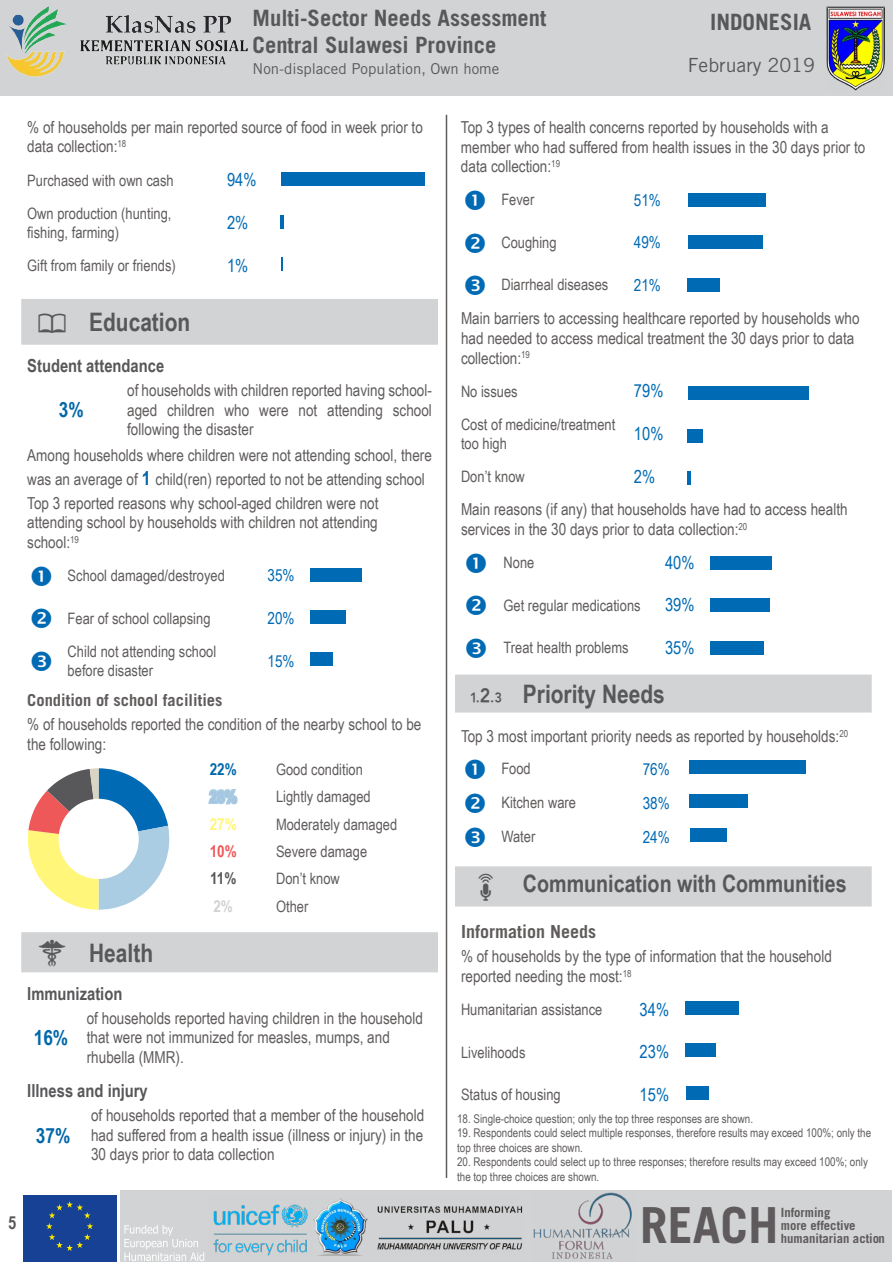
<style>
.page{position:relative;width:893px;height:1263px;background:#fff}
.page>*{position:absolute;margin:0;border:0;box-sizing:border-box;transform-origin:0 0}
.t1{font:203.55px "Chartwell Bars Vertical";letter-spacing:.065em;color:#006ab4;scale:.85 1}
.t2{font:198px "Chartwell Pies";color:#006ab4}
.t3{font:700 49.65px "Trade Gothic LT Std";color:#5f5a5b}
.t4{font:700 25.5px "Arial Narrow";color:#58585a}
.t5{font:700 24px "Arial Narrow";color:#58585a}
.t6{font:700 22.5px/27px "Trade Gothic LT Std";color:#58585a}
.t7{font:700 21px "Arial Narrow";color:#0067a9}
.t8{font:19.5px "Trade Gothic LT Std";color:#58585a}
.t9{font:700 18px "Arial Narrow";color:#58585a}
.t10{font:18px "Arial Narrow";color:#006ab4}
.t11{font:700 18px "Trade Gothic LT Std";color:#605c5c}
.t12{font:16.5px/19.8px "Arial Narrow";color:#605c5c}
.t13{font:16.5px "Arial Narrow";color:#006ab4}
.t14{font:700 16.5px "Trade Gothic LT Std";color:#605c5c}
.t15{font:700 16.5px "Arial Narrow";color:#0067a9}
.t16{font:700 16.5px "Arial Narrow";color:#fff67a}
.t17{font:700 16.5px "Arial Narrow";color:#ee5859}
.t18{font:700 16.5px "Arial Narrow";color:#58585a}
.t19{font:700 16.5px "Arial Narrow";color:#d1d3d4}
.t20{font:15.75px/18.9px "Arial Narrow";color:#605c5c}
.t21{font:15px "Trade Gothic LT Std";color:#58585a}
.t22{font:700 12.75px/12.8px "Trade Gothic LT Std";color:#5f5a5b}
.t23{font:12px/14.4px "Arial Narrow";color:#605c5c}
.s1{font-family:"OCHA Icons Unbounded";font-weight:400;font-size:36px}
.s2{font-weight:700;font-size:19.5px;color:#0067a9}
.s3{color:#abcde3}
.s4{color:#fff67a}
.s5{color:#ee5859}
.s6{color:#58585a}
.s7{color:#dad4c2}
.s8{color:#fff}
.s9{font-family:"OCHA Icons Unbounded";font-weight:400;font-size:40.5px}
</style>
<div class="page">
<div style="left:0;top:0;width:893px;height:96px;background:#d1d3d4"></div>
<div style="left:120px;top:1191px;width:772px;height:71px;background:#d1d3d4"></div>
<hr style="left:446px;top:115px;width:1px;height:1063px;background:#605c5c">
<div style="left:21px;top:1191px;width:97px;height:70px;background:linear-gradient(to right,#fff,#fff)"></div>
<div style="left:23px;top:1195px;width:93px;height:66px;background:#164194"></div>
<svg style="left:46px;top:1201px;width:47px;height:50px"></svg>
<svg style="left:124px;top:1225px;width:80px;height:36px"></svg>
<img style="left:313px;top:1198px;width:210px;height:58px">
<img style="left:6px;top:6px;width:242px;height:71px">
<img style="left:827px;top:6px;width:57px;height:84px">
<img style="left:213px;top:1204px;width:95px;height:52px">
<img style="left:533px;top:1192px;width:99px;height:67px">
<div style="left:21px;top:299px;width:417px;height:46px;background:#d1d3d4"></div>
<svg style="left:208px;top:789px;width:30px;height:16px"></svg>
<div style="left:21px;top:932px;width:417px;height:40px;background:#d1d3d4"></div>
<div style="left:455px;top:675px;width:417px;height:37px;background:#d1d3d4"></div>
<div style="left:455px;top:866px;width:417px;height:40px;background:#d1d3d4"></div>
<h3 class="t6" style="left:253px;top:5px;width:295px">Multi-Sector Needs Assessment<br>Central Sulawesi Province</h3>
<h3 class="t6" style="left:710px;top:8px;width:103px">INDONESIA</h3>
<p class="t8" style="left:688px;top:53px;width:129px">February 2019</p>
<p class="t21" style="left:253px;top:60px;width:248px">Non-displaced Population, Own home</p>
<p class="t12" style="left:27px;top:117px;width:397px">% of households per main reported source of food in week prior to data collection:<sup>18</sup></p>
<p class="t20" style="left:27px;top:170px;width:148px">Purchased with own cash</p>
<p class="t10" style="left:227px;top:167px;width:31px">94%</p>
<p class="t20" style="left:27px;top:203px;width:146px">Own production (hunting, fishing, farming)</p>
<p class="t10" style="left:227px;top:209px;width:23px">2%</p>
<p class="t20" style="left:27px;top:255px;width:150px">Gift from family or friends)</p>
<p class="t10" style="left:227px;top:252px;width:23px">1%</p>
<h3 class="t4" style="left:34px;top:303px;width:158px"><span class="s1">%</span> Education</h3>
<p class="t9" style="left:27px;top:352px;width:138px">Student attendance</p>
<p class="t7" style="left:59px;top:394px;width:26px">3%</p>
<h1 class="t1" style="left:476px;top:164px;width:138px;rotate:90deg">9421</h1>
<p class="t12" style="left:127px;top:380px;width:306px;text-align:justify">of households with children reported having school&shy;aged children who were not attending school following the disaster</p>
<p class="t12" style="left:27px;top:443px;width:406px;line-height:23.7px">Among households where children were not attending school, there was an average of <span class="s2">1</span> child(ren) reported to not be attending school<br>Top 3 reported reasons why school-aged children were not</p>
<p class="t12" style="left:27px;top:512px;width:352px">attending school by households with children not attending school:<sup>19</sup></p>
<p class="t20" style="left:68px;top:566px;width:159px">School damaged/destroyed</p>
<p class="t13" style="left:267px;top:563px;width:29px">35%</p>
<p class="t20" style="left:68px;top:608px;width:144px">Fear of school collapsing</p>
<p class="t13" style="left:267px;top:606px;width:29px">20%</p>
<p class="t20" style="left:68px;top:641px;width:150px">Child not attending school before disaster</p>
<p class="t13" style="left:267px;top:649px;width:29px">15%</p>
<p class="t14" style="left:27px;top:690px;width:197px">Condition of school facilities</p>
<p class="t12" style="left:27px;top:713px;width:396px">% of households reported the condition of the nearby school to be the following:</p>
<p class="t15" style="left:210px;top:757px;width:29px">22%</p>
<p class="t20" style="left:276px;top:755px;width:96px;line-height:27.3px">Good condition<br>Lightly damaged</p>
<p class="t16" style="left:210px;top:811px;width:29px">27%</p>
<p class="t20" style="left:276px;top:814px;width:123px">Moderately damaged</p>
<p class="t17" style="left:210px;top:839px;width:29px">10%</p>
<p class="t20" style="left:276px;top:841px;width:93px">Severe damage</p>
<p class="t18" style="left:210px;top:866px;width:28px">11%</p>
<p class="t20" style="left:276px;top:869px;width:65px">Don’t know</p>
<p class="t19" style="left:213px;top:893px;width:21px">2%</p>
<p class="t20" style="left:276px;top:896px;width:34px">Other</p>
<h3 class="t4" style="left:34px;top:933px;width:120px"><span class="s1">+</span> Health</h3>
<p class="t9" style="left:27px;top:980px;width:97px">Immunization</p>
<p class="t7" style="left:34px;top:1022px;width:36px">16%</p>
<h1 class="t1" style="left:505px;top:559px;width:138px;rotate:90deg">342315</h1>
<h2 class="t2" style="left:18px;top:717px;width:314px">+22<span class="s3">8</span><span class="s4">7</span><span class="s5">0</span><span class="s6">11</span><span class="s7">2</span><span class="s8">+C</span></h2>
<p class="t12" style="left:87px;top:1008px;width:338px">of households reported having children in the household that were not immunized for measles, mumps, and rhubella (MMR).</p>
<p class="t9" style="left:27px;top:1077px;width:122px">Illness and injury</p>
<p class="t7" style="left:36px;top:1119px;width:36px">37%</p>
<p class="t12" style="left:91px;top:1105px;width:335px;text-align:justify">of households reported that a member of the household had suffered from a health issue (illness or injury) in the 30 days prior to data collection</p>
<p class="t9" style="left:8px;top:1209px;width:10px">5</p>
<p class="t12" style="left:461px;top:116px;width:406px">Top 3 types of health concerns reported by households with a member who had suffered from health issues in the 30 days prior to data collection:<sup>19</sup></p>
<p class="t20" style="left:501px;top:190px;width:35px">Fever</p>
<p class="t13" style="left:634px;top:188px;width:29px">51%</p>
<p class="t20" style="left:501px;top:232px;width:57px">Coughing</p>
<p class="t13" style="left:634px;top:230px;width:29px">49%</p>
<p class="t20" style="left:501px;top:275px;width:108px">Diarrheal diseases</p>
<p class="t13" style="left:634px;top:273px;width:29px">21%</p>
<p class="t12" style="left:461px;top:308px;width:400px">Main barriers to accessing healthcare reported by households who had needed to access medical treatment the 30 days prior to data collection:<sup>19</sup></p>
<p class="t20" style="left:461px;top:381px;width:58px">No issues</p>
<p class="t10" style="left:634px;top:378px;width:31px">79%</p>
<p class="t20" style="left:461px;top:414px;width:156px">Cost of medicine/treatment too high</p>
<p class="t10" style="left:634px;top:420px;width:31px">10%</p>
<p class="t20" style="left:461px;top:466px;width:65px">Don’t know</p>
<p class="t10" style="left:634px;top:463px;width:23px">2%</p>
<p class="t12" style="left:461px;top:499px;width:388px">Main reasons (if any) that households have had to access health services in the 30 days prior to data collection:<sup>20</sup></p>
<p class="t20" style="left:503px;top:552px;width:32px">None</p>
<p class="t10" style="left:665px;top:549px;width:31px">40%</p>
<p class="t20" style="left:503px;top:595px;width:139px">Get regular medications</p>
<p class="t10" style="left:665px;top:592px;width:31px">39%</p>
<p class="t20" style="left:503px;top:637px;width:127px">Treat health problems</p>
<p class="t10" style="left:665px;top:634px;width:31px">35%</p>
<h3 class="t4" style="left:466px;top:675px;width:201px"><span class="s9">|</span> Priority Needs</h3>
<p class="t12" style="left:461px;top:726px;width:389px">Top 3 most important priority needs as reported by households:<sup>20</sup></p>
<p class="t20" style="left:501px;top:759px;width:31px">Food</p>
<p class="t13" style="left:643px;top:757px;width:29px">76%</p>
<p class="t20" style="left:501px;top:793px;width:76px">Kitchen ware</p>
<p class="t13" style="left:643px;top:791px;width:29px">38%</p>
<p class="t20" style="left:501px;top:827px;width:35px">Water</p>
<p class="t13" style="left:643px;top:825px;width:29px">24%</p>
<h3 class="t5" style="left:468px;top:865px;width:380px"><span class="s1">v</span> Communication with Communities</h3>
<p class="t11" style="left:461px;top:921px;width:136px">Information Needs</p>
<p class="t12" style="left:461px;top:946px;width:372px">% of households by the type of information that the household reported needing the most:<sup>18</sup></p>
<p class="t20" style="left:461px;top:999px;width:143px">Humanitarian assistance</p>
<p class="t10" style="left:640px;top:996px;width:31px">34%</p>
<p class="t20" style="left:461px;top:1042px;width:66px">Livelihoods</p>
<p class="t10" style="left:640px;top:1039px;width:31px">23%</p>
<p class="t20" style="left:461px;top:1084px;width:101px">Status of housing</p>
<p class="t10" style="left:640px;top:1081px;width:31px">15%</p>
<p class="t23" style="left:457px;top:1111px;width:297px">18. Single-choice question; only the top three responses are shown.</p>
<p class="t23" style="left:457px;top:1125px;width:416px">19. Respondents could select multiple responses, therefore results may exceed 100%; only the top three choices are shown.</p>
<p class="t23" style="left:457px;top:1154px;width:412px">20. Respondents could select up to three responses; therefore results may exceed 100%; only the top three choices are shown.</p>
<h1 class="t1" style="left:883px;top:184px;width:366px;rotate:90deg">514921 79102</h1>
<h1 class="t1" style="left:905px;top:547px;width:138px;rotate:90deg">403935</h1>
<h1 class="t1" style="left:885px;top:752px;width:118px;rotate:90deg">763824</h1>
<h1 class="t1" style="left:881px;top:992px;width:138px;rotate:90deg">352015</h1>
<h3 class="t3" style="left:640px;top:1195px;width:140px">REACH</h3>
<p class="t22" style="left:781px;top:1206px;width:106px">Informing<br>more effective humanitarian action</p>
</div>
